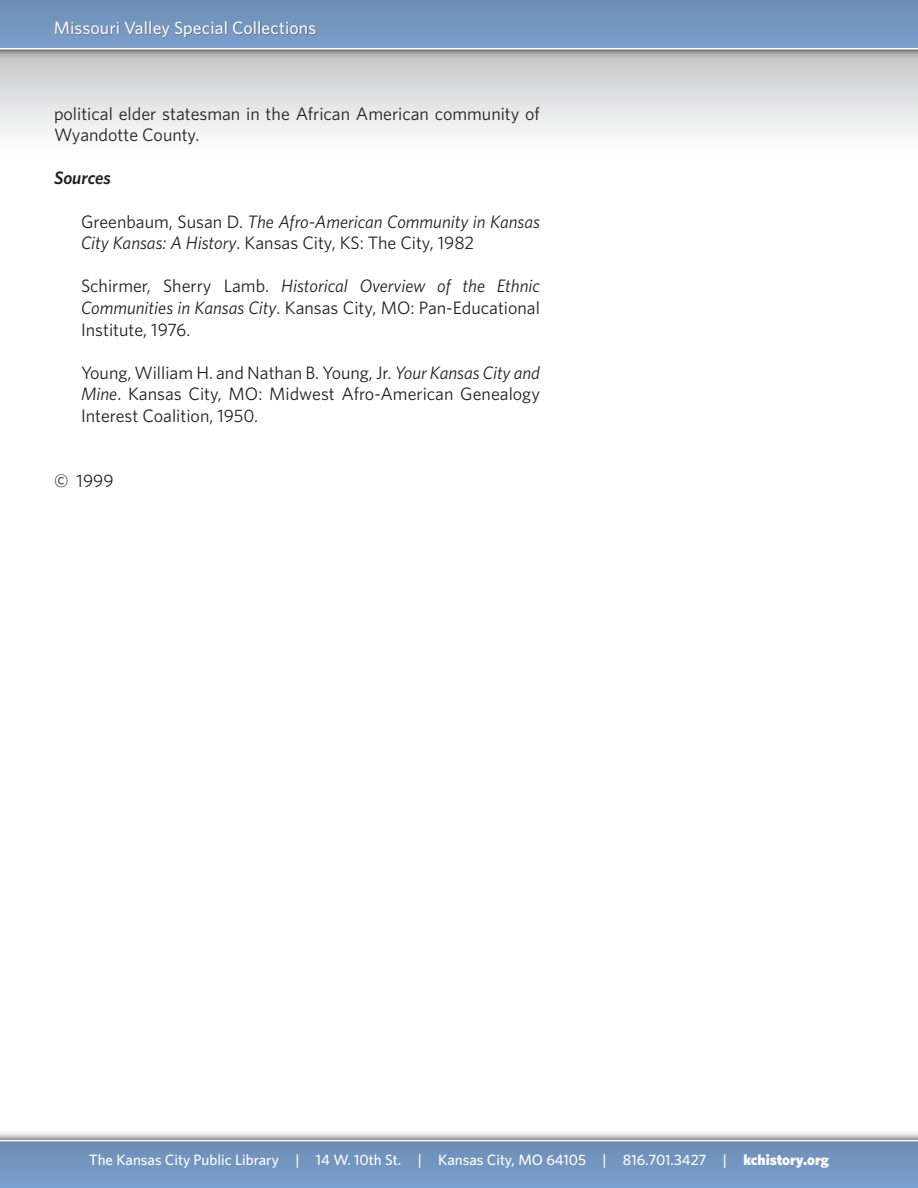
<style>
.page{position:relative;width:918px;height:1188px;background:#fff}
.page>*{position:absolute;margin:0;border:0;box-sizing:border-box;transform-origin:0 0}
.t1{font:18px/21.6px "Whitney";color:#231f20;text-align:justify}
.t2{font:italic 18px/21.6px "Whitney";color:#231f20}
.t3{font:500 18px "Whitney";color:#fff}
.t4{font:italic 600 18px "Whitney";color:#231f20}
.t5{font:500 15px "Whitney";color:#fff}
.s1{font-style:normal}
.s2{font-style:italic}
.s3{font-weight:900}
</style>
<div class="page">
<div style="left:0;top:50px;width:918px;height:108px;background:linear-gradient(to bottom,#c5c5c6,#fff)"></div>
<div style="left:0;top:0;width:918px;height:60px;background:#231f20;opacity:.75"></div>
<div style="left:0;top:0;width:918px;height:48px;background:linear-gradient(to bottom,#6c8db4,#7b9fcc)"></div>
<div style="left:52px;top:16px;width:544px;height:42px;background:#231f20;opacity:.75"></div>
<div style="left:0;top:1130px;width:918px;height:58px;background:#231f20;opacity:.75"></div>
<svg style="left:0;top:1140px;width:918px;height:2px"></svg>
<div style="left:0;top:1142px;width:918px;height:46px;background:#7396c1"></div>
<p class="t3" style="left:54px;top:17px;width:264px">Missouri Valley Special Collections</p>
<p class="t1" style="left:54px;top:102px;width:487px">political elder statesman in the African American community of<br>Wyandotte County.</p>
<p class="t4" style="left:54px;top:167px;width:58px">Sources</p>
<p class="t2" style="left:81px;top:210px;width:461px"><span class="s1">Greenbaum, Susan D.</span> The Afro-American Community in Kansas<br>City Kansas: A History<span class="s1">. Kansas City, KS: The City, 1982</span></p>
<p class="t1" style="left:81px;top:275px;width:461px">Schirmer, Sherry Lamb. <span class="s2">Historical Overview of the Ethnic Communities in Kansas City</span>. Kansas City, MO: Pan-Educational Institute, 1976.</p>
<p class="t1" style="left:81px;top:361px;width:461px">Young, William H. and Nathan B. Young, Jr. <span class="s2">Your Kansas City and Mine</span>. Kansas City, MO: Midwest Afro-American Genealogy Interest Coalition, 1950.</p>
<p class="t1" style="left:54px;top:469px;width:61px">© 1999</p>
<p class="t5" style="left:89px;top:1151px;width:742px">The Kansas City Public Library | 14 W. 10th St. | Kansas City, MO 64105 | 816.701.3427 | <span class="s3">kchistory.org</span></p>
</div>
